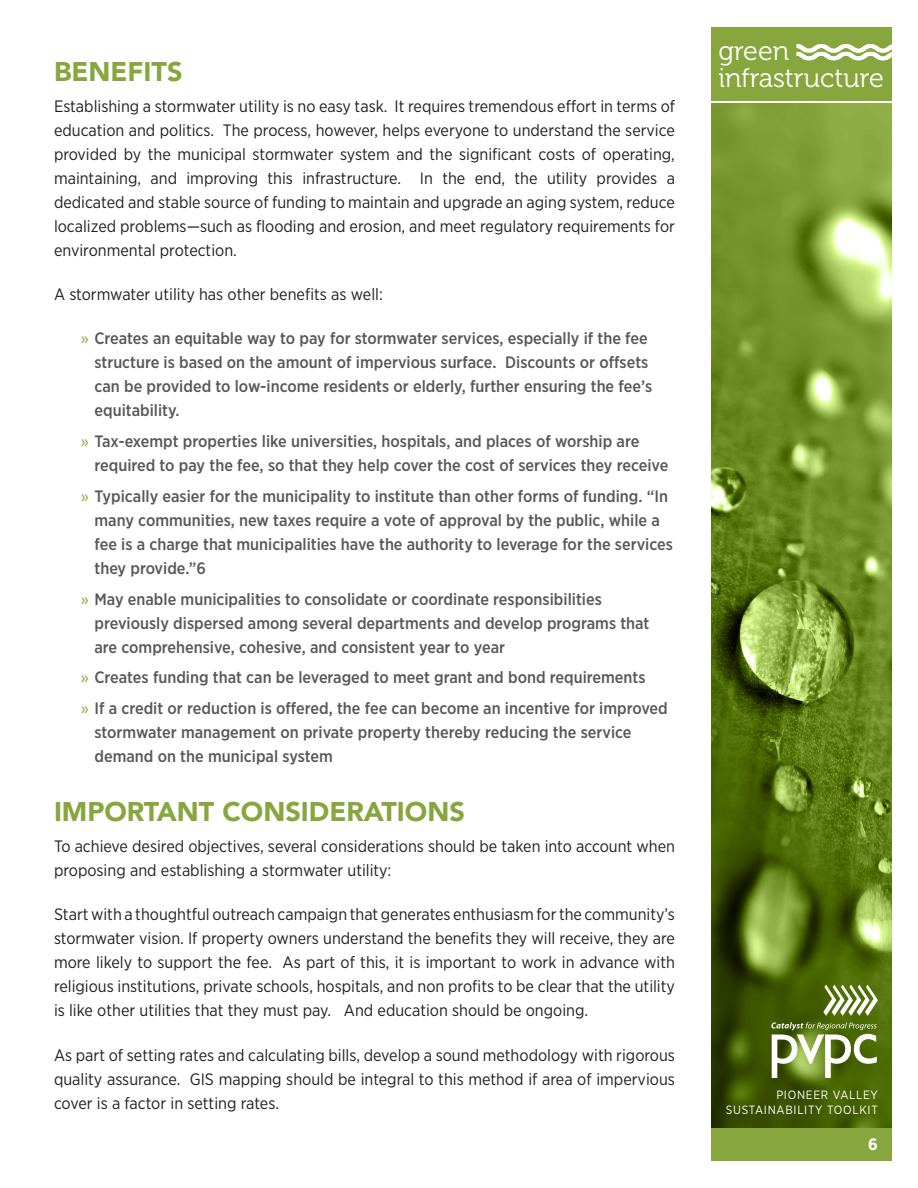
<style>
.page{position:relative;width:918px;height:1188px;background:#fff}
.page>*{position:absolute;margin:0;border:0;box-sizing:border-box;transform-origin:0 0}
.t1{font:900 27px "Avenir";color:#88a63e}
.t2{font:27px "Museo 300";color:#fff}
.t3{font:16.5px/24px "Gotham Narrow";color:#231f20;text-align:justify}
.t4{font:500 16.5px/24px "Gotham Narrow";color:#57585a}
.t5{font:700 16.5px "Gotham Narrow";color:#fff}
.t6{font:12px/14.4px "Gotham Narrow";letter-spacing:.06em;color:#fff;text-align:right}
.s1{font-weight:400;color:#88a63e}
</style>
<div class="page">
<div style="left:711px;top:103px;width:180px;height:1058px;background:#88a63e"></div>
<img style="left:711px;top:103px;width:180px;height:1025px">
<svg style="left:823px;top:985px;width:55px;height:31px;background:#99aa6f"></svg>
<svg style="left:771px;top:1022px;width:106px;height:56px;background:#8a9d5a"></svg>
<div style="left:711px;top:27px;width:180px;height:73px;background:#88a63e"></div>
<svg style="left:797px;top:44px;width:95px;height:17px"></svg>
<h1 class="t2" style="left:718px;top:36px;width:72px">green</h1>
<h1 class="t1" style="left:54px;top:48px;width:130px">BENEFITS</h1>
<h1 class="t2" style="left:718px;top:63px;width:167px">infrastructure</h1>
<p class="t3" style="left:54px;top:94px;width:623px">Establishing a stormwater utility is no easy task. It requires tremendous effort in terms of education and politics. The process, however, helps everyone to understand the service provided by the municipal stormwater system and the significant costs of operating, maintaining, and improving this infrastructure. In the end, the utility provides a dedicated and stable source of funding to maintain and upgrade an aging system, reduce localized problems—such as flooding and erosion, and meet regulatory requirements for environmental protection.</p>
<p class="t3" style="left:54px;top:282px;width:330px">A stormwater utility has other benefits as well:</p>
<p class="t4" style="left:94px;top:326px;width:559px;text-indent:-13px"><span class="s1">»</span> Creates an equitable way to pay for stormwater services, especially if the fee structure is based on the amount of impervious surface. Discounts or offsets can be provided to low-income residents or elderly, further ensuring the fee’s equitability.</p>
<p class="t4" style="left:94px;top:429px;width:575px;text-indent:-13px"><span class="s1">»</span> Tax-exempt properties like universities, hospitals, and places of worship are required to pay the fee, so that they help cover the cost of services they receive</p>
<p class="t4" style="left:94px;top:484px;width:580px;text-indent:-13px"><span class="s1">»</span> Typically easier for the municipality to institute than other forms of funding. “In many communities, new taxes require a vote of approval by the public, while a fee is a charge that municipalities have the authority to leverage for the services they provide.”6</p>
<p class="t4" style="left:94px;top:587px;width:557px;text-indent:-13px"><span class="s1">»</span> May enable municipalities to consolidate or coordinate responsibilities previously dispersed among several departments and develop programs that are comprehensive, cohesive, and consistent year to year</p>
<p class="t4" style="left:81px;top:662px;width:588px;line-height:30.8px"><span class="s1">»</span> Creates funding that can be leveraged to meet grant and bond requirements<br><span class="s1">»</span> If a credit or reduction is offered, the fee can become an incentive for improved</p>
<p class="t4" style="left:94px;top:720px;width:539px">stormwater management on private property thereby reducing the service demand on the municipal system</p>
<h1 class="t1" style="left:54px;top:789px;width:412px">IM PORTANT CONSIDERATIONS</h1>
<p class="t3" style="left:54px;top:834px;width:623px">To achieve desired objectives, several considerations should be taken into account when proposing and establishing a stormwater utility:</p>
<p class="t3" style="left:54px;top:902px;width:623px">Start with a thoughtful outreach campaign that generates enthusiasm for the community’s stormwater vision. If property owners understand the benefits they will receive, they are more likely to support the fee. As part of this, it is important to work in advance with religious institutions, private schools, hospitals, and non profits to be clear that the utility is like other utilities that they must pay. And education should be ongoing.</p>
<p class="t3" style="left:54px;top:1043px;width:623px">As part of setting rates and calculating bills, develop a sound methodology with rigorous quality assurance. GIS mapping should be integral to this method if area of impervious cover is a factor in setting rates.</p>
<p class="t6" style="left:726px;top:1088px;width:154px">PIONEER VALLEY<br>SUSTAINABILITY TOOLKIT</p>
<p class="t5" style="left:868px;top:1134px;width:11px">6</p>
</div>
